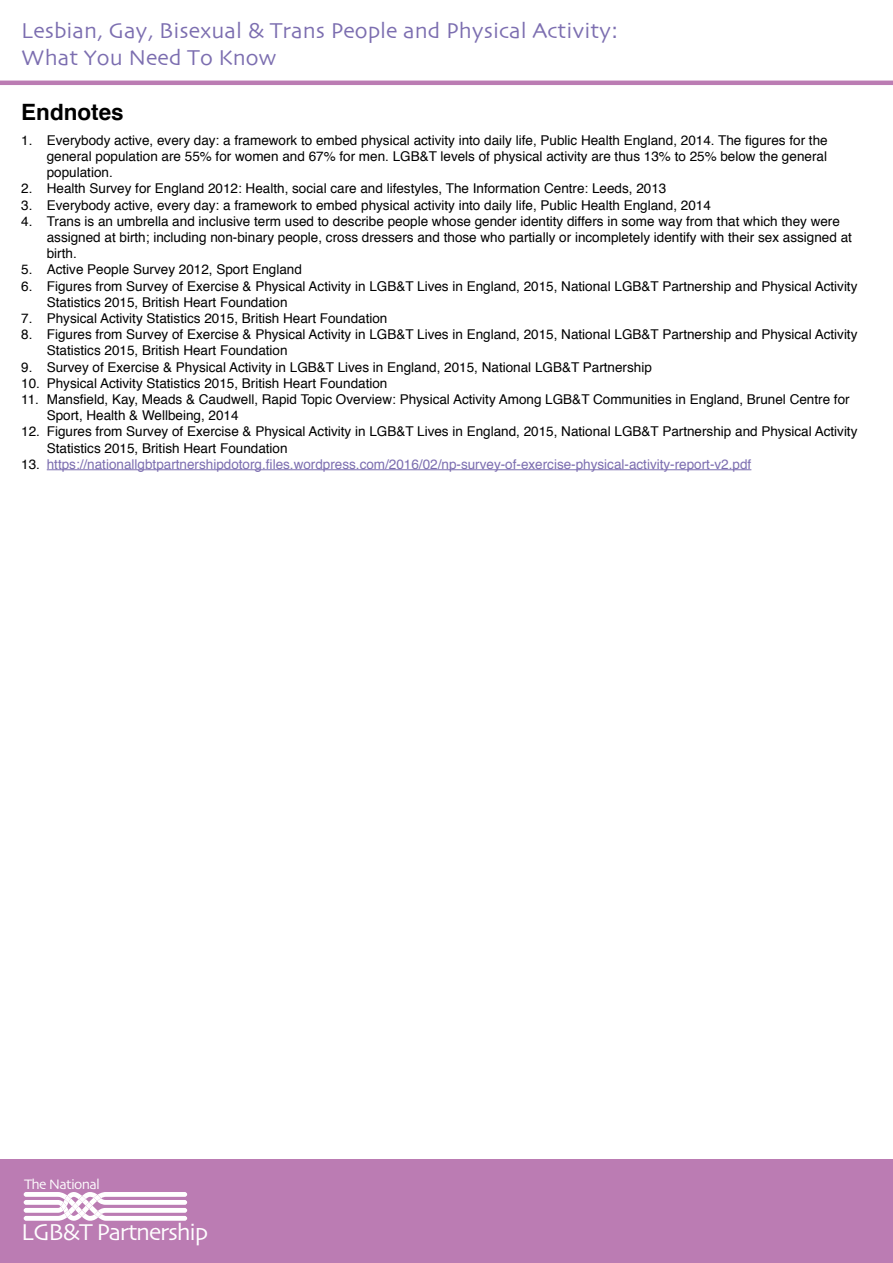
<style>
.page{position:relative;width:893px;height:1263px;background:#fff}
.page>*{position:absolute;margin:0;border:0;box-sizing:border-box;transform-origin:0 0}
.t1{font:24.15px "Skia";letter-spacing:-.05em;color:#fff}
.t2{font:22.5px/27px "Skia";color:#7c6eb0}
.t3{font:700 22.5px "Helvetica";color:#000}
.t4{font:14.4px "Skia";letter-spacing:-.05em;color:#fff}
.t5{font:13.5px/16.2px "Helvetica";color:#000}
.t6{font:13.5px "Helvetica";color:#7c6eb0}
.s1{color:#000}
</style>
<div class="page">
<hr style="left:47px;top:469px;width:704px;height:1px;background:#7c6eb0">
<hr style="left:0;top:81px;width:893px;height:4px;background:#bb7cb3">
<div style="left:0;top:1160px;width:893px;height:103px;background:#bb7cb3"></div>
<svg style="left:24px;top:1192px;width:163px;height:29px"></svg>
<h2 class="t2" style="left:21px;top:19px;width:599px">Lesbian, Gay, Bisexual &amp; Trans People and Physical Activity:<br>What You Need To Know</h2>
<h2 class="t3" style="left:21px;top:94px;width:104px">Endnotes</h2>
<p class="t5" style="left:47px;top:132px;width:782px;text-align:justify;text-indent:-26px">1. Everybody active, every day: a framework to embed physical activity into daily life, Public Health England, 2014. The figures for the general population are 55% for women and 67% for men. LGB&amp;T levels of physical activity are thus 13% to 25% below the general population.</p>
<p class="t5" style="left:21px;top:181px;width:647px">2. Health Survey for England 2012: Health, social care and lifestyles, The Information Centre: Leeds, 2013</p>
<p class="t5" style="left:21px;top:197px;width:691px">3. Everybody active, every day: a framework to embed physical activity into daily life, Public Health England, 2014</p>
<p class="t5" style="left:47px;top:213px;width:807px;text-indent:-26px">4. Trans is an umbrella and inclusive term used to describe people whose gender identity differs in some way from that which they were assigned at birth; including non-binary people, cross dressers and those who partially or incompletely identify with their sex assigned at birth.</p>
<p class="t5" style="left:21px;top:262px;width:282px">5. Active People Survey 2012, Sport England</p>
<p class="t5" style="left:47px;top:278px;width:812px;text-indent:-26px">6. Figures from Survey of Exercise &amp; Physical Activity in LGB&amp;T Lives in England, 2015, National LGB&amp;T Partnership and Physical Activity<br>Statistics 2015, British Heart Foundation</p>
<p class="t5" style="left:21px;top:310px;width:368px">7. Physical Activity Statistics 2015, British Heart Foundation</p>
<p class="t5" style="left:47px;top:327px;width:812px;text-indent:-26px">8. Figures from Survey of Exercise &amp; Physical Activity in LGB&amp;T Lives in England, 2015, National LGB&amp;T Partnership and Physical Activity<br>Statistics 2015, British Heart Foundation</p>
<p class="t5" style="left:21px;top:359px;width:632px">9. Survey of Exercise &amp; Physical Activity in LGB&amp;T Lives in England, 2015, National LGB&amp;T Partnership</p>
<p class="t5" style="left:21px;top:375px;width:368px">10. Physical Activity Statistics 2015, British Heart Foundation</p>
<p class="t5" style="left:47px;top:391px;width:804px;text-indent:-26px">11. Mansfield, Kay, Meads &amp; Caudwell, Rapid Topic Overview: Physical Activity Among LGB&amp;T Communities in England, Brunel Centre for<br>Sport, Health &amp; Wellbeing, 2014</p>
<p class="t5" style="left:47px;top:424px;width:812px;text-indent:-26px">12. Figures from Survey of Exercise &amp; Physical Activity in LGB&amp;T Lives in England, 2015, National LGB&amp;T Partnership and Physical Activity<br>Statistics 2015, British Heart Foundation</p>
<p class="t6" style="left:21px;top:454px;width:732px"><span class="s1">13.</span> https://nationallgbtpartnershipdotorg.files.wordpress.com/2016/02/np-survey-of-exercise-physical-activity-report-v2.pdf</p>
<p class="t4" style="left:24px;top:1175px;width:77px">The National</p>
<h1 class="t1" style="left:21px;top:1218px;width:188px">LGB&amp;T Partnership</h1>
</div>
